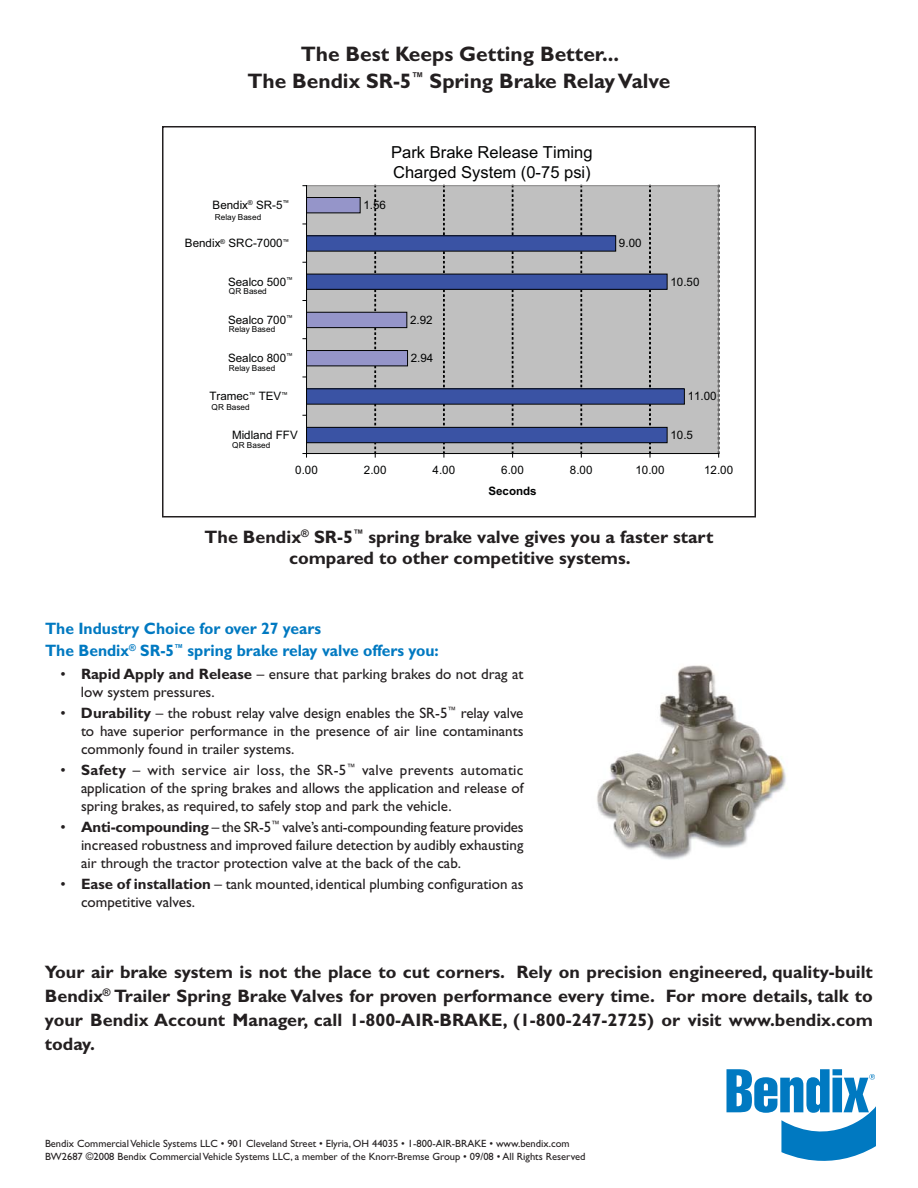
<style>
.page{position:relative;width:918px;height:1188px;background:#fff}
.page>*{position:absolute;margin:0;border:0;box-sizing:border-box;transform-origin:0 0}
.t1{font:700 21px/27px "Gill Sans";color:#231f20;text-align:center}
.t2{font:700 18px/24px "Gill Sans";color:#231f20;text-align:center}
.t3{font:700 16.5px/22.5px "Gill Sans";color:#0079c1;scale:.95 1}
.t4{font:16.5px/19.8px "Arial";color:#020303}
.t5{font:15px/18px "Gill Sans";color:#231f20;text-align:justify}
.t6{font:11.55px "Arial";color:#020303}
.t7{font:700 11.55px "Arial";color:#020303}
.t8{font:10.5px/13.5px "Gill Sans";color:#231f20}
.t9{font:8.25px "Arial";color:#020303}
.s1{font-weight:700}
</style>
<div class="page">
<svg style="left:727px;top:1069px;width:149px;height:92px"></svg>
<div style="left:162px;top:126px;width:594px;height:392px;border:2px solid #231f20"></div>
<div style="left:307px;top:186px;width:412px;height:268px;background:#c0c0c0"></div>
<div style="left:307px;top:389px;width:377px;height:15px;background:#3a53a4"></div>
<div style="left:306px;top:388px;width:379px;height:17px;border:1px solid #020303"></div>
<div style="left:307px;top:351px;width:101px;height:15px;background:#9595c9"></div>
<div style="left:306px;top:350px;width:102px;height:16px;border:1px solid #020303"></div>
<div style="left:307px;top:312px;width:100px;height:16px;background:#9595c9"></div>
<div style="left:306px;top:312px;width:101px;height:16px;border:1px solid #020303"></div>
<div style="left:307px;top:274px;width:360px;height:15px;background:#3a53a4"></div>
<div style="left:306px;top:274px;width:362px;height:16px;border:1px solid #020303"></div>
<div style="left:307px;top:236px;width:309px;height:15px;background:#3a53a4"></div>
<div style="left:306px;top:235px;width:310px;height:17px;border:1px solid #020303"></div>
<div style="left:307px;top:198px;width:53px;height:15px;background:#9595c9"></div>
<div style="left:306px;top:197px;width:55px;height:16px;border:1px solid #020303"></div>
<div style="left:307px;top:427px;width:360px;height:16px;background:#3a53a4"></div>
<div style="left:306px;top:427px;width:362px;height:16px;border:1px solid #020303"></div>
<hr style="left:307px;top:453px;width:412px;height:1px;background:#020303">
<svg style="left:375px;top:185px;width:1px;height:272px"></svg>
<svg style="left:443px;top:185px;width:2px;height:272px"></svg>
<svg style="left:512px;top:185px;width:1px;height:272px"></svg>
<svg style="left:581px;top:185px;width:1px;height:272px"></svg>
<svg style="left:650px;top:185px;width:1px;height:272px"></svg>
<svg style="left:718px;top:185px;width:1px;height:272px"></svg>
<hr style="left:306px;top:186px;width:1px;height:268px;background:#020303">
<img style="left:597px;top:665px;width:189px;height:195px">
<h1 class="t1" style="left:247px;top:43px;width:425px">The Best Keeps Getting Better...<br>The Bendix SR-5<sup>™</sup> Spring Brake Relay Valve</h1>
<p class="t6" style="left:213px;top:201px;width:78px">Bendix<sup>®</sup> SR-5<sup>™</sup></p>
<p class="t9" style="left:215px;top:214px;width:48px">Relay Based</p>
<p class="t6" style="left:185px;top:239px;width:106px">Bendix<sup>®</sup> SRC-7000<sup>™</sup></p>
<p class="t6" style="left:228px;top:277px;width:66px">Sealco 500<sup>™</sup></p>
<p class="t9" style="left:229px;top:289px;width:39px">QR Based</p>
<p class="t6" style="left:228px;top:316px;width:66px">Sealco 700<sup>™</sup></p>
<p class="t9" style="left:229px;top:327px;width:48px">Relay Based</p>
<p class="t9" style="left:229px;top:365px;width:48px">Relay Based</p>
<p class="t6" style="left:228px;top:354px;width:66px">Sealco 800<sup>™</sup></p>
<p class="t6" style="left:209px;top:392px;width:80px">Tramec<sup>™</sup> TEV<sup>™</sup></p>
<p class="t9" style="left:212px;top:404px;width:40px">QR Based</p>
<p class="t6" style="left:232px;top:431px;width:67px">Midland FFV</p>
<p class="t9" style="left:232px;top:442px;width:40px">QR Based</p>
<p class="t4" style="left:391px;top:144px;width:203px">Park Brake Release Timing<br>Charged System (0-75 psi)</p>
<p class="t6" style="left:363px;top:201px;width:24px">1.56</p>
<p class="t6" style="left:410px;top:316px;width:24px">2.92</p>
<p class="t6" style="left:411px;top:354px;width:24px">2.94</p>
<p class="t6" style="left:619px;top:239px;width:24px">9.00</p>
<p class="t6" style="left:670px;top:277px;width:31px">10.50</p>
<p class="t6" style="left:688px;top:392px;width:31px">11.00</p>
<p class="t6" style="left:670px;top:431px;width:24px">10.5</p>
<p class="t6" style="left:295px;top:466px;width:24px">0.00</p>
<p class="t6" style="left:364px;top:466px;width:24px">2.00</p>
<p class="t6" style="left:433px;top:466px;width:24px">4.00</p>
<p class="t6" style="left:501px;top:466px;width:24px">6.00</p>
<p class="t6" style="left:570px;top:466px;width:24px">8.00</p>
<p class="t6" style="left:635px;top:466px;width:31px">10.00</p>
<p class="t6" style="left:704px;top:466px;width:31px">12.00</p>
<p class="t7" style="left:489px;top:486px;width:50px">Seconds</p>
<p class="t2" style="left:205px;top:529px;width:510px;line-height:21px">The Bendix<sup>®</sup> SR-5<sup>™</sup> spring brake valve gives you a faster start compared to other competitive systems.</p>
<p class="t3" style="left:45px;top:619px;width:416px">The Industry Choice for over 27 years<br>The Bendix<sup>®</sup> SR-5<sup>™</sup> spring brake relay valve offers you:</p>
<p class="t5" style="left:81px;top:666px;width:444px;text-indent:-21px">• <span class="s1">Rapid Apply and Release</span> – ensure that parking brakes do not drag at low system pressures.</p>
<p class="t5" style="left:81px;top:705px;width:444px;text-indent:-21px">• <span class="s1">Durability</span> – the robust relay valve design enables the SR-5<sup>™</sup> relay valve to have superior performance in the presence of air line contaminants commonly found in trailer systems.</p>
<p class="t5" style="left:81px;top:762px;width:444px;text-indent:-21px">• <span class="s1">Safety</span> – with service air loss, the SR-5<sup>™</sup> valve prevents automatic application of the spring brakes and allows the application and release of spring brakes, as required, to safely stop and park the vehicle.</p>
<p class="t5" style="left:81px;top:819px;width:444px;text-indent:-21px">• <span class="s1">Anti-compounding</span> – the SR-5<sup>™</sup> valve’s anti-compounding feature provides increased robustness and improved failure detection by audibly exhausting air through the tractor protection valve at the back of the cab.</p>
<p class="t5" style="left:81px;top:876px;width:444px;text-indent:-21px">• <span class="s1">Ease of installation</span> – tank mounted, identical plumbing configuration as competitive valves.</p>
<p class="t2" style="left:45px;top:962px;width:829px;text-align:justify">Your air brake system is not the place to cut corners. Rely on precision engineered, quality-built Bendix<sup>®</sup> Trailer Spring Brake Valves for proven performance every time. For more details, talk to your Bendix Account Manager, call 1-800-AIR-BRAKE, (1-800-247-2725) or visit www.bendix.com today.</p>
<p class="t8" style="left:45px;top:1137px;width:542px">Bendix Commercial Vehicle Systems LLC • 901 Cleveland Street • Elyria, OH 44035 • 1-800-AIR-BRAKE • www.bendix.com<br>BW2687 ©2008 Bendix Commercial Vehicle Systems LLC, a member of the Knorr-Bremse Group • 09/08 • All Rights Reserved</p>
</div>
